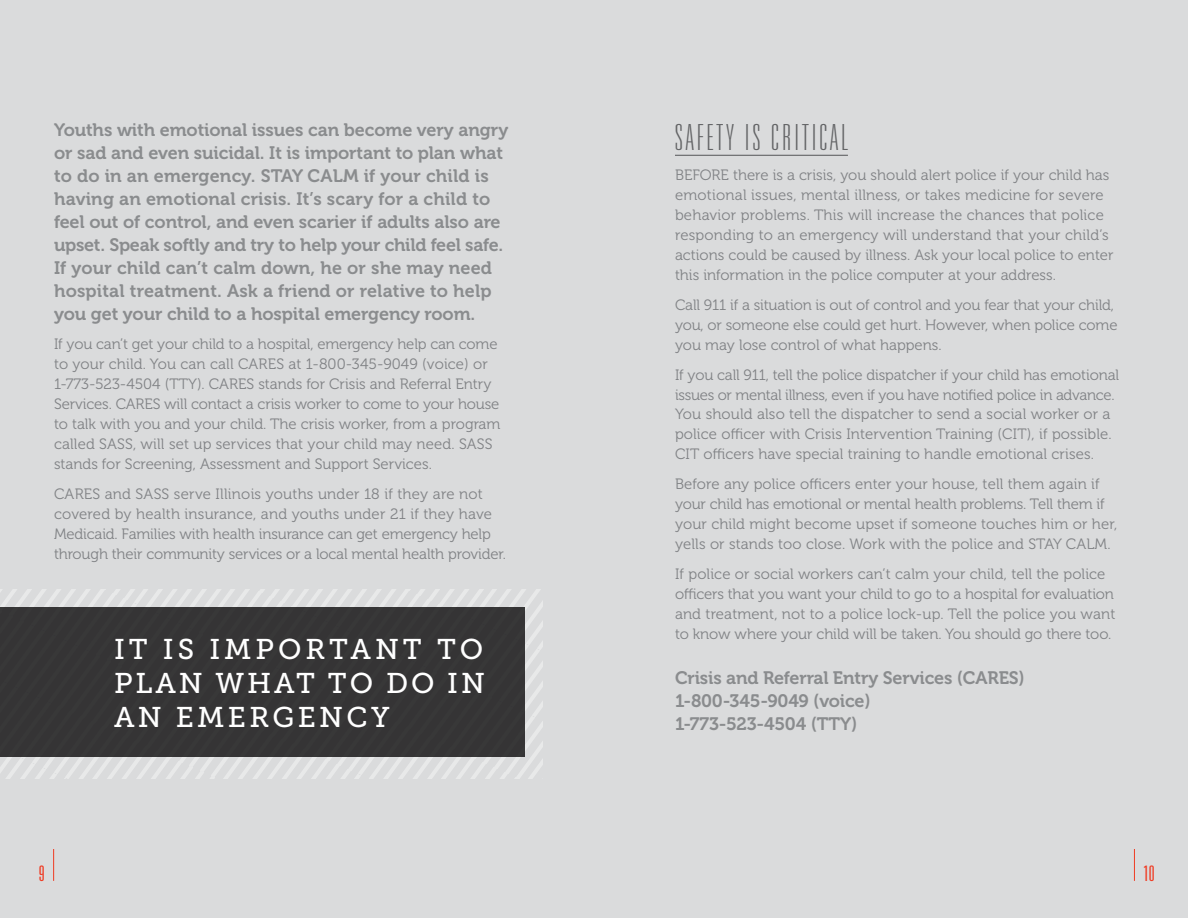
<style>
.page{position:relative;width:1188px;height:918px;background:#fff}
.page>*{position:absolute;margin:0;border:0;box-sizing:border-box;transform-origin:0 0}
.t1{font:100 ultra-condensed 36px "Univers";letter-spacing:.1em;color:#636466}
.t2{font:28.5px/34.2px "Museo Slab 500";letter-spacing:.12em;color:#fff;text-align:justify}
.t3{font:300 ultra-condensed 21.3px "Univers";color:#ef3b23}
.t4{font:18px/23px "Museo 700";letter-spacing:-.005em;color:#8a8c8e}
.t5{font:15px/20px "Museo 300";color:#808285}
</style>
<div class="page">
<div style="left:594px;top:0;width:594px;height:918px;background:#dadbdc"></div>
<div style="left:0;top:0;width:594px;height:918px;background:#dadbdc"></div>
<svg style="left:0;top:589px;width:542px;height:190px"></svg>
<hr style="left:675px;top:155px;width:173px;height:1px;background:#636466">
<hr style="left:53px;top:849px;width:1px;height:32px;background:#ef3b23">
<hr style="left:1134px;top:849px;width:1px;height:32px;background:#ef3b23">
<div style="left:0;top:608px;width:524px;height:149px;background:#353435"></div>
<p class="t4" style="left:54px;top:118px;width:456px">Youths with emotional issues can become very angry or sad and even suicidal. It is important to plan what to do in an emergency. STAY CALM if your child is having an emotional crisis. It’s scary for a child to feel out of control, and even scarier if adults also are upset. Speak softly and try to help your child feel safe.<br>If your child can’t calm down, he or she may need hospital treatment. Ask a friend or relative to help you get your child to a hospital emergency room.</p>
<p class="t5" style="left:54px;top:335px;width:448px">If you can’t get your child to a hospital, emergency help can come to your child. You can call CARES at 1-800-345-9049 (voice) or 1-773-523-4504 (TTY). CARES stands for Crisis and Referral Entry Services. CARES will contact a crisis worker to come to your house to talk with you and your child. The crisis worker, from a program called SASS, will set up services that your child may need. SASS stands for Screening, Assessment and Support Services.</p>
<p class="t5" style="left:54px;top:484px;width:454px">CARES and SASS serve Illinois youths under 18 if they are not covered by health insurance, and youths under 21 if they have Medicaid. Families with health insurance can get emergency help through their community services or a local mental health provider.</p>
<h2 class="t2" style="left:114px;top:632px;width:372px">IT IS IMPORTANT TO PLAN WHAT TO DO IN AN EMERGENCY</h2>
<h1 class="t1" style="left:675px;top:119px;width:175px">SAFETY IS CRITICAL</h1>
<p class="t5" style="left:675px;top:165px;width:440px">BEFORE there is a crisis, you should alert police if your child has emotional issues, mental illness, or takes medicine for severe behavior problems. This will increase the chances that police responding to an emergency will understand that your child’s actions could be caused by illness. Ask your local police to enter this information in the police computer at your address.</p>
<p class="t5" style="left:675px;top:295px;width:444px">Call 911 if a situation is out of control and you fear that your child, you, or someone else could get hurt. However, when police come you may lose control of what happens.</p>
<p class="t5" style="left:675px;top:365px;width:446px">If you call 911, tell the police dispatcher if your child has emotional issues or mental illness, even if you have notified police in advance.<br>You should also tell the dispatcher to send a social worker or a police officer with Crisis Intervention Training (CIT), if possible.<br>CIT officers have special training to handle emotional crises.</p>
<p class="t5" style="left:675px;top:475px;width:444px">Before any police officers enter your house, tell them again if your child has emotional or mental health problems. Tell them if your child might become upset if someone touches him or her, yells or stands too close. Work with the police and STAY CALM.</p>
<p class="t5" style="left:675px;top:564px;width:442px">If police or social workers can’t calm your child, tell the police officers that you want your child to go to a hospital for evaluation and treatment, not to a police lock-up. Tell the police you want to know where your child will be taken. You should go there too.</p>
<p class="t4" style="left:675px;top:667px;width:351px">Crisis and Referral Entry Services (CARES)<br>1-800-345-9049 (voice)<br>1-773-523-4504 (TTY)</p>
<h3 class="t3" style="left:39px;top:862px;width:7px">9</h3>
<h3 class="t3" style="left:1143px;top:862px;width:13px">10</h3>
</div>
